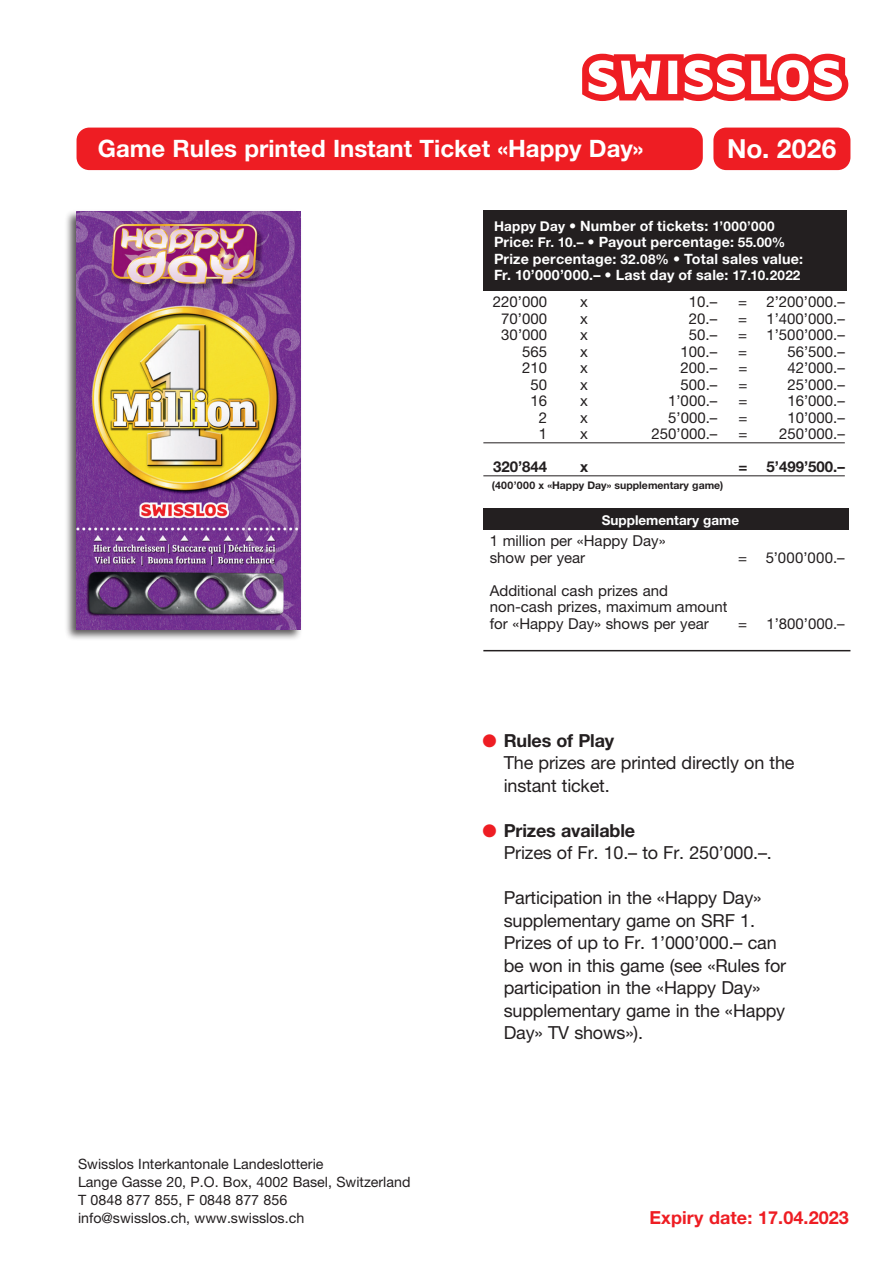
<style>
.page{position:relative;width:893px;height:1263px;background:#fff}
.page>*{position:absolute;margin:0;border:0;box-sizing:border-box;transform-origin:0 0}
.t1{font:700 26.25px "Helvetica Neue LT Std";letter-spacing:.015em;color:#fff}
.t2{font:700 24px "Helvetica Neue LT Std";color:#fff}
.t3{font:18px/22.5px "Helvetica Neue LT Std";letter-spacing:-.01em;color:#231f20}
.t4{font:700 18px "Helvetica Neue LT Std";letter-spacing:.005em;color:#ee1d23}
.t5{font:15px/16.5px "Helvetica Neue LT Std";color:#231f20}
.t6{font:700 15px "Helvetica Neue LT Std";color:#231f20}
.t7{font:14.25px/18px "Helvetica Neue LT Std";color:#231f20}
.t8{font:700 14.25px/16.5px "Helvetica Neue LT Std";letter-spacing:.015em;color:#fff}
.t9{font:700 13.5px "Helvetica Neue LT Std";letter-spacing:.02em;color:#fff}
.t10{font:700 13.5px "Helvetica Neue LT Std";color:#fff}
.t11{font:700 10.5px "Helvetica Neue LT Std";color:#231f20}
.s1{font-size:14.25px}
.s2{font-size:13.5px}
.s3{color:#ee1d23}
.s4{font-weight:700}
</style>
<div class="page">
<div style="left:77px;top:128px;width:626px;height:42px;background:#ee1d23;border-radius:13px"></div>
<hr style="left:483px;top:442px;width:362px;height:1px;background:#231f20">
<hr style="left:483px;top:475px;width:362px;height:1px;background:#231f20">
<hr style="left:483px;top:650px;width:367px;height:1px;background:#231f20">
<div style="left:483px;top:210px;width:364px;height:81px;background:#231f20"></div>
<div style="left:483px;top:509px;width:366px;height:21px;background:#231f20"></div>
<div style="left:65px;top:209px;width:238px;height:432px;background:#231f20;opacity:.75"></div>
<img style="left:77px;top:212px;width:223px;height:417px">
<svg style="left:582px;top:54px;width:266px;height:47px"></svg>
<div style="left:713px;top:128px;width:137px;height:42px;background:#ee1d23;border-radius:13px"></div>
<h2 class="t2" style="left:98px;top:134px;width:547px">Game Rules printed Instant Ticket «Happy Day»</h2>
<h1 class="t1" style="left:727px;top:133px;width:111px">No. 2026</h1>
<p class="t9" style="left:494px;top:218px;width:282px">Happy Day <span class="s1">• Number of tickets:</span> 1’000’000</p>
<p class="t8" style="left:494px;top:234px;width:311px">Price: <span class="s2">Fr. 10.–</span> • Payout percentage: <span class="s2">55.00%<br></span>Prize percentage: <span class="s2">32.08%</span> • Total sales value:<br>Fr. 10’000’000.– • Last day of sale: <span class="s2">17.10.2022</span></p>
<p class="t5" style="left:493px;top:293px;width:56px">220’000</p>
<p class="t5" style="left:580px;top:293px;width:9px">x</p>
<p class="t5" style="left:689px;top:293px;width:30px">10.–</p>
<p class="t5" style="left:738px;top:293px;width:10px">=</p>
<p class="t5" style="left:766px;top:293px;width:80px">2’200’000.–</p>
<p class="t5" style="left:501px;top:310px;width:47px">70’000</p>
<p class="t5" style="left:580px;top:310px;width:9px">x</p>
<p class="t5" style="left:689px;top:310px;width:30px">20.–</p>
<p class="t5" style="left:738px;top:310px;width:10px">=</p>
<p class="t5" style="left:766px;top:310px;width:80px">1’400’000.–</p>
<p class="t5" style="left:501px;top:326px;width:47px">30’000</p>
<p class="t5" style="left:580px;top:326px;width:9px">x</p>
<p class="t5" style="left:689px;top:326px;width:30px">50.–</p>
<p class="t5" style="left:738px;top:326px;width:10px">=</p>
<p class="t5" style="left:766px;top:326px;width:80px">1’500’000.–</p>
<p class="t5" style="left:522px;top:343px;width:27px">565</p>
<p class="t5" style="left:580px;top:343px;width:9px">x</p>
<p class="t5" style="left:681px;top:343px;width:38px">100.–</p>
<p class="t5" style="left:738px;top:343px;width:10px">=</p>
<p class="t5" style="left:787px;top:343px;width:59px">56’500.–</p>
<p class="t5" style="left:522px;top:359px;width:27px">210</p>
<p class="t5" style="left:580px;top:359px;width:9px">x</p>
<p class="t5" style="left:681px;top:359px;width:38px">200.–</p>
<p class="t5" style="left:738px;top:359px;width:10px">=</p>
<p class="t5" style="left:787px;top:359px;width:59px">42’000.–</p>
<p class="t5" style="left:531px;top:376px;width:18px">50</p>
<p class="t5" style="left:580px;top:376px;width:9px">x</p>
<p class="t5" style="left:681px;top:376px;width:38px">500.–</p>
<p class="t5" style="left:738px;top:376px;width:10px">=</p>
<p class="t5" style="left:787px;top:376px;width:59px">25’000.–</p>
<p class="t5" style="left:531px;top:392px;width:18px">16</p>
<p class="t5" style="left:580px;top:392px;width:9px">x</p>
<p class="t5" style="left:668px;top:392px;width:51px">1’000.–</p>
<p class="t5" style="left:738px;top:392px;width:10px">=</p>
<p class="t5" style="left:787px;top:392px;width:59px">16’000.–</p>
<p class="t5" style="left:539px;top:409px;width:10px">2</p>
<p class="t5" style="left:580px;top:409px;width:9px">x</p>
<p class="t5" style="left:668px;top:409px;width:51px">5’000.–</p>
<p class="t5" style="left:738px;top:409px;width:10px">=</p>
<p class="t5" style="left:787px;top:409px;width:59px">10’000.–</p>
<p class="t5" style="left:539px;top:425px;width:10px">1</p>
<p class="t5" style="left:580px;top:425px;width:9px">x</p>
<p class="t5" style="left:651px;top:425px;width:67px">250’000.–</p>
<p class="t5" style="left:738px;top:425px;width:10px">=</p>
<p class="t5" style="left:779px;top:425px;width:67px">250’000.–</p>
<p class="t6" style="left:493px;top:458px;width:56px">320’844</p>
<p class="t6" style="left:580px;top:458px;width:10px">x</p>
<p class="t6" style="left:738px;top:458px;width:10px">=</p>
<p class="t6" style="left:767px;top:458px;width:80px">5’499’500.–</p>
<p class="t11" style="left:492px;top:478px;width:233px">(400’000 x «Happy Day» supplementary game)</p>
<p class="t10" style="left:602px;top:512px;width:139px">Supplementary game</p>
<p class="t5" style="left:490px;top:533px;width:177px">1 million per «Happy Day» show per year</p>
<p class="t5" style="left:738px;top:549px;width:108px">= 5’000’000.–</p>
<p class="t5" style="left:490px;top:582px;width:239px">Additional cash prizes and non-cash prizes, maximum amount for «Happy Day» shows per year</p>
<p class="t5" style="left:738px;top:615px;width:10px">=</p>
<p class="t5" style="left:766px;top:615px;width:80px">1’800’000.–</p>
<p class="t7" style="left:78px;top:1154px;width:334px">Swisslos Interkantonale Landeslotterie<br>Lange Gasse 20, P.O. Box, 4002 Basel, Switzerland T 0848 877 855, F 0848 877 856<br>info@swisslos.ch, www.swisslos.ch</p>
<p class="t3" style="left:504px;top:729px;width:292px;text-indent:-21px"><span class="s3">●</span> <span class="s4">Rules of Play<br></span>The prizes are printed directly on the instant ticket.</p>
<p class="t3" style="left:504px;top:819px;width:270px;text-indent:-21px"><span class="s3">●</span> <span class="s4">Prizes available<br></span>Prizes of Fr. 10.– to Fr. 250’000.–.</p>
<p class="t3" style="left:504px;top:886px;width:284px">Participation in the «Happy Day» supplementary game on SRF 1.<br>Prizes of up to Fr. 1’000’000.– can be won in this game (see «Rules for participation in the «Happy Day» supplementary game in the «Happy<br>Day» TV shows»).</p>
<p class="t4" style="left:650px;top:1206px;width:201px">Expiry date: 17.04.2023</p>
</div>
